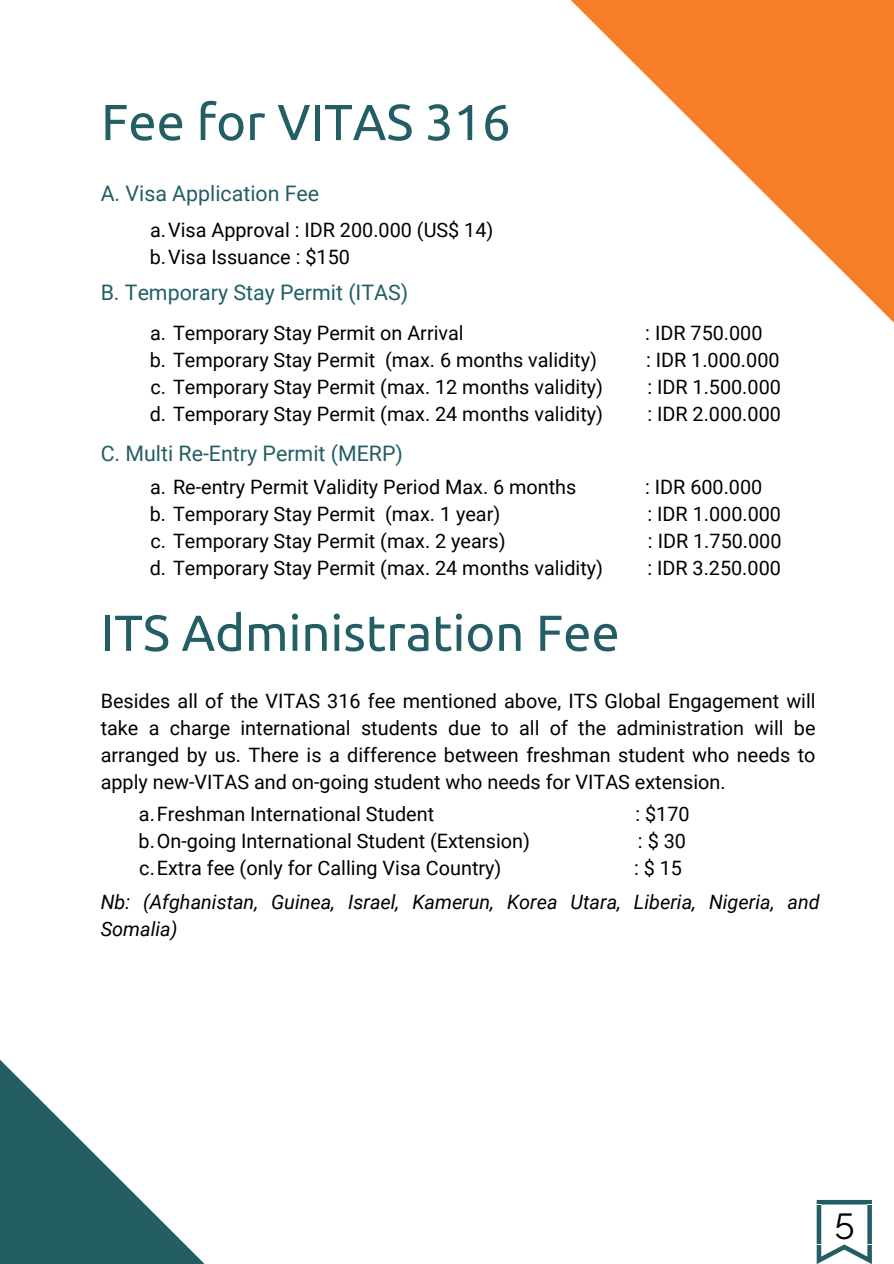
<style>
.page{position:relative;width:894px;height:1264px;background:#fff}
.page>*{position:absolute;margin:0;border:0;box-sizing:border-box;transform-origin:0 0}
.t1{font:50.55px "Ubuntu";color:#225e64}
.t2{font:36px "Raleway";color:#000}
.t3{font:21.3px "Roboto";color:#225e64}
.t4{font:19.8px/27px "Roboto";color:#000;text-align:justify}
.t5{font:italic 19.8px/27px "Roboto";color:#000}
</style>
<div class="page">
<svg style="left:0;top:1059px;width:204px;height:204px"></svg>
<svg style="left:570px;top:0;width:323px;height:322px"></svg>
<svg style="left:816px;top:1199px;width:55px;height:64px"></svg>
<p class="t1" style="left:101px;top:93px;width:411px">Fee for VITAS 316</p>
<p class="t3" style="left:101px;top:181px;width:220px">A. Visa Application Fee</p>
<p class="t4" style="left:150px;top:217px;width:345px">a.Visa Approval : IDR 200.000 (US$ 14)</p>
<p class="t4" style="left:150px;top:244px;width:201px">b.Visa Issuance : $150</p>
<p class="t3" style="left:101px;top:280px;width:309px">B. Temporary Stay Permit (ITAS)</p>
<p class="t4" style="left:150px;top:319px;width:315px">a. Temporary Stay Permit on Arrival</p>
<p class="t4" style="left:645px;top:319px;width:119px">: IDR 750.000</p>
<p class="t4" style="left:150px;top:346px;width:448px">b. Temporary Stay Permit (max. 6 months validity)</p>
<p class="t4" style="left:645px;top:346px;width:135px">: IDR 1.000.000</p>
<p class="t4" style="left:150px;top:373px;width:454px">c. Temporary Stay Permit (max. 12 months validity)</p>
<p class="t4" style="left:647px;top:373px;width:135px">: IDR 1.500.000</p>
<p class="t4" style="left:150px;top:400px;width:455px">d. Temporary Stay Permit (max. 24 months validity)</p>
<p class="t4" style="left:647px;top:400px;width:135px">: IDR 2.000.000</p>
<p class="t3" style="left:101px;top:441px;width:304px">C. Multi Re-Entry Permit (MERP)</p>
<p class="t4" style="left:150px;top:474px;width:427px">a. Re-entry Permit Validity Period Max. 6 months</p>
<p class="t4" style="left:645px;top:474px;width:119px">: IDR 600.000</p>
<p class="t4" style="left:150px;top:501px;width:352px">b. Temporary Stay Permit (max. 1 year)</p>
<p class="t4" style="left:647px;top:501px;width:135px">: IDR 1.000.000</p>
<p class="t4" style="left:150px;top:528px;width:356px">c. Temporary Stay Permit (max. 2 years)</p>
<p class="t4" style="left:647px;top:528px;width:135px">: IDR 1.750.000</p>
<p class="t4" style="left:150px;top:555px;width:455px">d. Temporary Stay Permit (max. 24 months validity)</p>
<p class="t4" style="left:647px;top:555px;width:135px">: IDR 3.250.000</p>
<p class="t1" style="left:101px;top:603px;width:520px">ITS Administration Fee</p>
<p class="t4" style="left:101px;top:687px;width:716px">Besides all of the VITAS 316 fee mentioned above, ITS Global Engagement will take a charge international students due to all of the administration will be arranged by us. There is a difference between freshman student who needs to apply new-VITAS and on-going student who needs for VITAS extension.</p>
<p class="t4" style="left:139px;top:800px;width:297px">a.Freshman International Student</p>
<p class="t4" style="left:635px;top:800px;width:56px">: $170</p>
<p class="t4" style="left:138px;top:827px;width:393px">b.On-going International Student (Extension)</p>
<p class="t4" style="left:637px;top:827px;width:49px">:$30</p>
<p class="t4" style="left:139px;top:854px;width:363px">c.Extra fee (only for Calling Visa Country)</p>
<p class="t4" style="left:634px;top:854px;width:49px">:$15</p>
<p class="t5" style="left:101px;top:888px;width:720px">Nb: (Afghanistan, Guinea, Israel, Kamerun, Korea Utara, Liberia, Nigeria, and<br>Somalia)</p>
<p class="t2" style="left:834px;top:1199px;width:21px">5</p>
</div>
